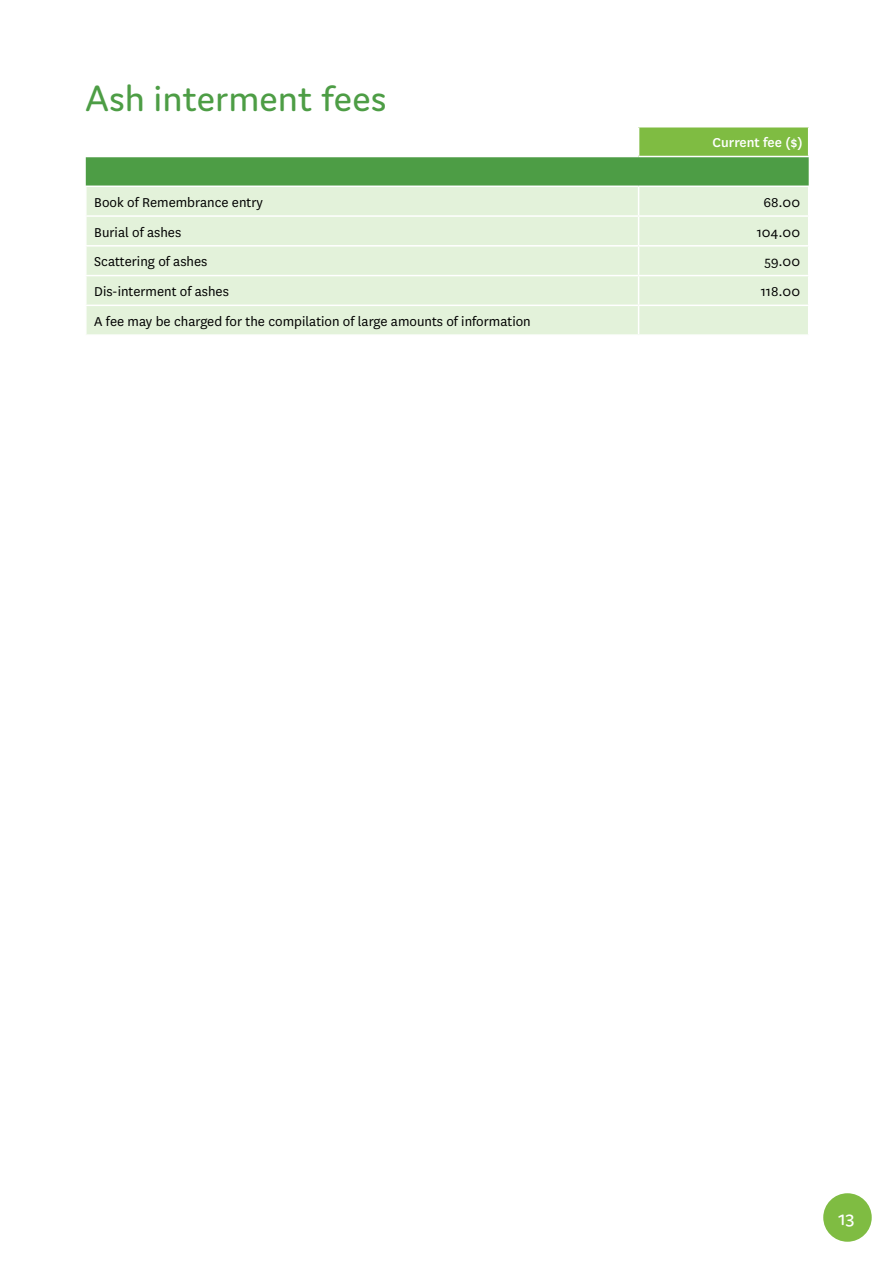
<style>
.page{position:relative;width:893px;height:1263px;background:#fff}
.page>*{position:absolute;margin:0;border:0;box-sizing:border-box;transform-origin:0 0}
.t1{font:39px "Domus";color:#4d9d45}
.t2{font:21px "Domus";color:#fff}
.t3{font:15px "National";color:#000}
.t4{font:500 15px "National";color:#fff}
</style>
<div class="page">
<svg style="left:86px;top:127px;width:723px;height:207px;background:#cfe6c5"></svg>
<hr style="left:85px;top:156px;width:554px;height:1px;background:#fff">
<hr style="left:639px;top:156px;width:170px;height:1px;background:#fff">
<hr style="left:85px;top:186px;width:554px;height:1px;background:#fff">
<hr style="left:639px;top:186px;width:170px;height:1px;background:#fff">
<div style="left:823px;top:1193px;width:49px;height:49px;background:#7fbc42;border-radius:50%"></div>
<h1 class="t1" style="left:85px;top:77px;width:303px">Ash interment fees</h1>
<p class="t4" style="left:712px;top:132px;width:92px">Current fee ($)</p>
<p class="t3" style="left:94px;top:192px;width:170px">Book of Remembrance entry</p>
<p class="t3" style="left:763px;top:192px;width:38px">68.00</p>
<p class="t3" style="left:94px;top:222px;width:88px">Burial of ashes</p>
<p class="t3" style="left:757px;top:222px;width:45px">104.00</p>
<p class="t3" style="left:94px;top:252px;width:115px">Scattering of ashes</p>
<p class="t3" style="left:764px;top:252px;width:37px">59.00</p>
<p class="t3" style="left:94px;top:282px;width:136px">Dis-interment of ashes</p>
<p class="t3" style="left:761px;top:282px;width:41px">118.00</p>
<p class="t3" style="left:94px;top:311px;width:438px">A fee may be charged for the compilation of large amounts of information</p>
<h2 class="t2" style="left:838px;top:1206px;width:18px">13</h2>
</div>
